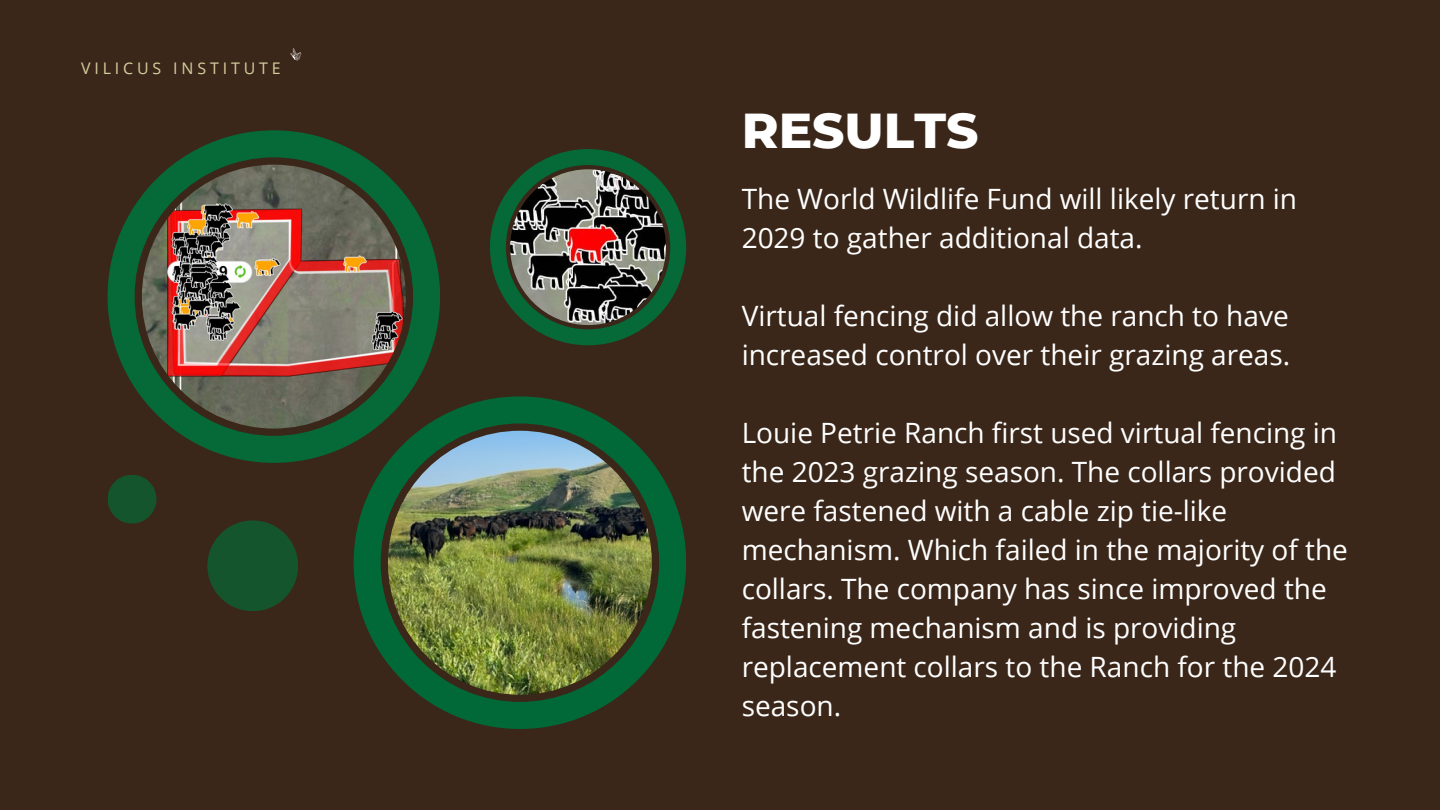
<style>
.page{position:relative;width:1440px;height:810px;background:#3a2719}
.page>*{position:absolute;margin:0;border:0;box-sizing:border-box;transform-origin:0 0}
.t1{font:800 50px "Montserrat";color:#fff}
.t2{font:28px/39px "Open Sans";color:#fff}
.t3{font:16px "Open Sans";letter-spacing:.24em;color:#d5cf9f}
</style>
<div class="page">
<svg style="left:108px;top:130px;width:332px;height:333px"></svg>
<img style="left:354px;top:396px;width:332px;height:333px">
<div style="left:108px;top:475px;width:48px;height:49px;background:#15552e;border-radius:50%"></div>
<div style="left:207px;top:520px;width:91px;height:91px;background:#15552e;border-radius:50%"></div>
<svg style="left:490px;top:149px;width:196px;height:196px"></svg>
<svg style="left:290px;top:48px;width:12px;height:13px"></svg>
<p class="t3" style="left:81px;top:57px;width:201px">VILICUS INSTITUTE</p>
<p class="t1" style="left:742px;top:100px;width:238px">RESULTS</p>
<h1 class="t2" style="left:742px;top:179px;width:557px">The World Wildlife Fund will likely return in<br>2029 to gather additional data.</h1>
<h2 class="t2" style="left:742px;top:296px;width:550px">Virtual fencing did allow the ranch to have increased control over their grazing areas.</h2>
<h2 class="t2" style="left:742px;top:413px;width:608px">Louie Petrie Ranch first used virtual fencing in the 2023 grazing season. The collars provided were fastened with a cable zip tie-like mechanism. Which failed in the majority of the collars. The company has since improved the fastening mechanism and is providing replacement collars to the Ranch for the 2024 season.</h2>
</div>
